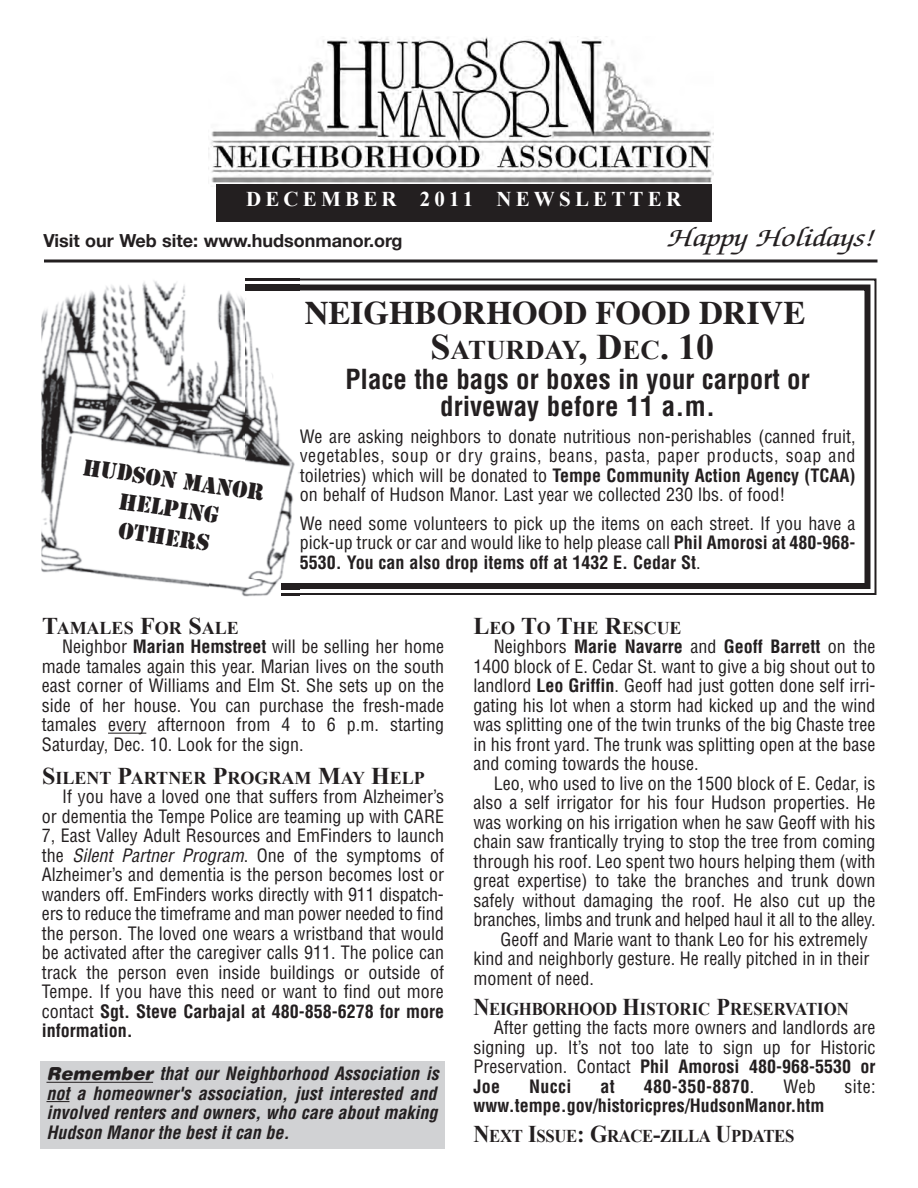
<style>
.page{position:relative;width:918px;height:1188px;background:#fff}
.page>*{position:absolute;margin:0;border:0;box-sizing:border-box;transform-origin:0 0}
.t1{font:700 33px "Times";color:#231f20}
.t2{font:700 condensed 27px/27px "Helvetica";color:#231f20;text-align:center}
.t3{font:700 27px "Times New Roman";color:#231f20}
.t4{font:italic 27px "Zapf Chancery";color:#231f20;scale:1.3 1}
.t5{font:24px/28.8px "Stencil";color:#231f20;text-align:center}
.t6{font:700 21px "Times New Roman";letter-spacing:.2em;color:#fff}
.t7{font:condensed 18px/19.5px "Helvetica";color:#231f20;text-align:justify}
.t8{font:italic 700 condensed 18px/19.5px "Helvetica";color:#231f20}
.t9{font:700 18px "Times New Roman";letter-spacing:-.005em;color:#231f20;scale:.93 1}
.t10{font:700 18px "Times New Roman";letter-spacing:-.005em;color:#231f20}
.t11{font:700 condensed 18px "Helvetica";color:#231f20}
.t12{font:700 18px "Helvetica Neue";color:#231f20}
.t13{font:700 condensed 18px "Helvetica";letter-spacing:.02em;color:#231f20}
.s1{font-size:36px}
.s2{font-weight:700}
.s3{font-size:24px}
.s4{font-style:italic}
.s5{font-family:"Helvetica Rounded";font-weight:900;font-stretch:normal}
.s6{font-weight:400}
</style>
<div class="page">
<img style="left:208px;top:36px;width:506px;height:151px">
<div style="left:216px;top:185px;width:495px;height:37px;background:#231f20"></div>
<hr style="left:44px;top:260px;width:833px;height:2px;background:#231f20">
<div style="left:40px;top:1061px;width:406px;height:87px;background:#d1d2d4"></div>
<hr style="left:46px;top:1082px;width:107px;height:1px;background:#231f20">
<svg style="left:46px;top:1101px;width:24px;height:1px"></svg>
<hr style="left:108px;top:733px;width:38px;height:1px;background:#231f20">
<div style="left:231px;top:278px;width:645px;height:317px;border:2px solid #231f20"></div>
<div style="left:237px;top:285px;width:633px;height:304px;border:6px solid #231f20"></div>
<img style="left:42px;top:278px;width:258px;height:318px">
<img style="left:244px;top:285px;width:56px;height:298px">
<img style="left:280px;top:593px;width:20px;height:2px">
<img style="left:280px;top:583px;width:20px;height:6px">
<img style="left:244px;top:279px;width:56px;height:1px">
<img style="left:221px;top:278px;width:23px;height:301px">
<img style="left:210px;top:579px;width:70px;height:18px">
<p class="t6" style="left:246px;top:188px;width:437px">DECEMBER 2011 NEWSLETTER</p>
<p class="t12" style="left:44px;top:230px;width:361px">Visit our Web site: www.hudsonmanor.org</p>
<h2 class="t4" style="left:668px;top:227px;width:161px">Happy Holidays!</h2>
<h3 class="t5" style="left:85px;top:455px;width:185px;rotate:8deg">HUDSON MANOR<br>HELPING<br>OTHERS</h3>
<h1 class="t1" style="left:305px;top:299px;width:502px">NEIGHBORHOOD FOOD DRIVE</h1>
<h2 class="t3" style="left:431px;top:335px;width:285px"><span class="s1">S</span>ATURDAY<span class="s1">, D</span>EC<span class="s1">. 10</span></h2>
<h2 class="t2" style="left:345px;top:366px;width:466px">Place the bags or boxes in your carport or driveway before 11 a.m.</h2>
<p class="t7" style="left:300px;top:427px;width:557px">We are asking neighbors to donate nutritious non-perishables (canned fruit, vegetables, soup or dry grains, beans, pasta, paper products, soap and toiletries) which will be donated to <span class="s2">Tempe Community Action Agency (TCAA) </span>on behalf of Hudson Manor. Last year we collected 230 lbs. of food!</p>
<p class="t7" style="left:300px;top:514px;width:557px">We need some volunteers to pick up the items on each street. If you have a pick-up truck or car and would like to help please call <span class="s2">Phil Amorosi at 480-968- 5530. You can also drop items off at 1432 E. Cedar St</span>.</p>
<p class="t10" style="left:42px;top:618px;width:198px"><span class="s3">T</span>AMALES <span class="s3">F</span>OR <span class="s3">S</span>ALE</p>
<p class="t7" style="left:42px;top:637px;width:404px;text-indent:20px">Neighbor <span class="s2">Marian Hemstreet</span> will be selling her home made tamales again this year. Marian lives on the south east corner of Williams and Elm St. She sets up on the side of her house. You can purchase the fresh-made tamales every afternoon from 4 to 6 p.m. starting Saturday, Dec. 10. Look for the sign.</p>
<p class="t10" style="left:42px;top:768px;width:384px"><span class="s3">S</span>ILENT <span class="s3">P</span>ARTNER <span class="s3">P</span>ROGRAM <span class="s3">M</span>AY <span class="s3">H</span>ELP</p>
<p class="t7" style="left:42px;top:787px;width:404px;text-indent:20px">If you have a loved one that suffers from Alzheimer’s or dementia the Tempe Police are teaming up with CARE 7, East Valley Adult Resources and EmFinders to launch the <span class="s4">Silent Partner Program</span>. One of the symptoms of Alzheimer’s and dementia is the person becomes lost or wanders off. EmFinders works directly with 911 dispatch&shy;ers to reduce the timeframe and man power needed to find the person. The loved one wears a wristband that would be activated after the caregiver calls 911. The police can track the person even inside buildings or outside of Tempe. If you have this need or want to find out more contact <span class="s2">Sgt. Steve Carbajal at 480-858-6278 for more information.</span></p>
<p class="t8" style="left:46px;top:1064px;width:394px"><span class="s5">Remember</span> that our Neighborhood Association is not a homeowner's association, just interested and involved renters and owners, who care about making Hudson Manor the best it can be.</p>
<p class="t10" style="left:473px;top:618px;width:210px"><span class="s3">L</span>EO <span class="s3">T</span>O <span class="s3">T</span>HE <span class="s3">R</span>ESCUE</p>
<p class="t7" style="left:474px;top:637px;width:404px;text-indent:20px">Neighbors <span class="s2">Marie Navarre</span> and <span class="s2">Geoff Barrett</span> on the 1400 block of E. Cedar St. want to give a big shout out to landlord <span class="s2">Leo Griffin</span>. Geoff had just gotten done self irri&shy;gating his lot when a storm had kicked up and the wind was splitting one of the twin trunks of the big Chaste tree in his front yard. The trunk was splitting open at the base and coming towards the house.</p>
<p class="t7" style="left:494px;top:774px;width:383px">Leo, who used to live on the 1500 block of E. Cedar, is</p>
<p class="t7" style="left:474px;top:793px;width:404px">also a self irrigator for his four Hudson properties. He</p>
<p class="t7" style="left:474px;top:813px;width:404px">was working on his irrigation when he saw Geoff with his</p>
<p class="t7" style="left:474px;top:832px;width:404px">chain saw frantically trying to stop the tree from coming</p>
<p class="t7" style="left:474px;top:852px;width:404px">through his roof. Leo spent two hours helping them (with</p>
<p class="t7" style="left:474px;top:871px;width:404px">great expertise) to take the branches and trunk down</p>
<p class="t7" style="left:474px;top:891px;width:403px">safely without damaging the roof. He also cut up the</p>
<p class="t7" style="left:474px;top:910px;width:404px">branches, limbs and trunk and helped haul it all to the alley.</p>
<p class="t7" style="left:501px;top:930px;width:369px">Geoff and Marie want to thank Leo for his extremely</p>
<p class="t7" style="left:474px;top:949px;width:397px">kind and neighborly gesture. He really pitched in in their</p>
<p class="t7" style="left:474px;top:969px;width:122px">moment of need.</p>
<p class="t9" style="left:474px;top:999px;width:405px"><span class="s3">N</span>EIGHBORHOOD <span class="s3">H</span>ISTORIC <span class="s3">P</span>RESERVATION</p>
<p class="t7" style="left:473px;top:1018px;width:404px;text-indent:20px">After getting the facts more owners and landlords are signing up. It’s not too late to sign up for Historic Preservation. Contact <span class="s2">Phil Amorosi 480-968-5530 or Joe</span></p>
<p class="t11" style="left:529px;top:1076px;width:44px">Nucci</p>
<p class="t11" style="left:600px;top:1076px;width:16px">at</p>
<p class="t13" style="left:644px;top:1076px;width:112px">480-350-8870<span class="s6">.</span></p>
<p class="t7" style="left:783px;top:1077px;width:34px">Web</p>
<p class="t7" style="left:845px;top:1077px;width:32px">site:</p>
<p class="t11" style="left:473px;top:1096px;width:352px">www.tempe.gov/historicpres/HudsonManor.htm</p>
<p class="t9" style="left:474px;top:1126px;width:347px"><span class="s3">N</span>EXT <span class="s3">I</span>SSUE<span class="s3">: G</span>RACE<span class="s3">-</span>ZILLA <span class="s3">U</span>PDATES</p>
</div>
